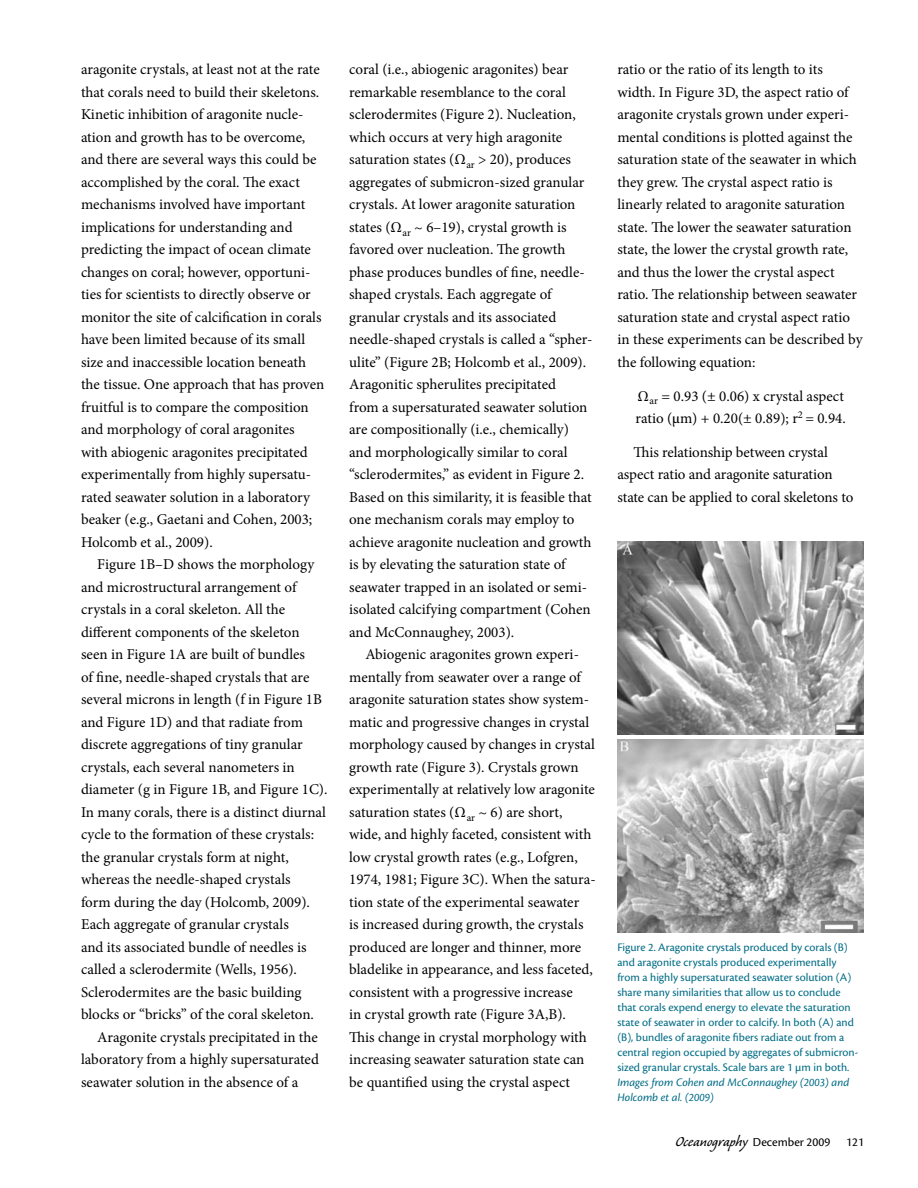
<style>
.page{position:relative;width:918px;height:1188px;background:#fff}
.page>*{position:absolute;margin:0;border:0;box-sizing:border-box;transform-origin:0 0}
.t1{font:18px "Caliban";color:#000}
.t2{font:15px/22.5px "Minion Pro";color:#000}
.t3{font:12.75px "Cronos Pro";color:#000}
.t4{font:12px/15px "Cronos Pro";color:#006c85}
.t5{font:italic 12px/15px "Cronos Pro";color:#006c85}
.s1{font-weight:500}
.s2{font-family:"Cronos Pro";font-size:12.75px}
</style>
<div class="page">
<img style="left:617px;top:739px;width:247px;height:194px">
<img style="left:617px;top:541px;width:247px;height:194px">
<p class="t2" style="left:81px;top:58px;width:245px">aragonite crystals, at least not at the rate that corals need to build their skeletons.<br>Kinetic inhibition of aragonite nucle&shy;ation and growth has to be overcome, and there are several ways this could be accomplished by the coral. The exact mechanisms involved have important implications for understanding and predicting the impact of ocean climate changes on coral; however, opportuni&shy;ties for scientists to directly observe or monitor the site of calcification in corals have been limited because of its small size and inaccessible location beneath the tissue. One approach that has proven fruitful is to compare the composition and morphology of coral aragonites with abiogenic aragonites precipitated experimentally from highly supersatu&shy;rated seawater solution in a laboratory beaker (e.g., Gaetani and Cohen, 2003; Holcomb et al., 2009).</p>
<p class="t2" style="left:97px;top:553px;width:219px">Figure 1B–D shows the morphology</p>
<p class="t2" style="left:81px;top:576px;width:217px">and microstructural arrangement of</p>
<p class="t2" style="left:81px;top:598px;width:206px">crystals in a coral skeleton. All the</p>
<p class="t2" style="left:81px;top:621px;width:220px">different components of the skeleton</p>
<p class="t2" style="left:81px;top:643px;width:226px">seen in Figure 1A are built of bundles</p>
<p class="t2" style="left:81px;top:666px;width:230px">of fine, needle-shaped crystals that are</p>
<p class="t2" style="left:81px;top:688px;width:242px">several microns in length (f in Figure 1B</p>
<p class="t2" style="left:81px;top:711px;width:224px">and Figure 1D) and that radiate from</p>
<p class="t2" style="left:81px;top:733px;width:223px">discrete aggregations of tiny granular</p>
<p class="t2" style="left:81px;top:756px;width:215px">crystals, each several nanometers in</p>
<p class="t2" style="left:81px;top:778px;width:248px">diameter (g in Figure 1B, and Figure 1C).</p>
<p class="t2" style="left:81px;top:801px;width:247px">In many corals, there is a distinct diurnal</p>
<p class="t2" style="left:81px;top:823px;width:235px">cycle to the formation of these crystals:</p>
<p class="t2" style="left:81px;top:846px;width:209px">the granular crystals form at night,</p>
<p class="t2" style="left:81px;top:868px;width:211px">whereas the needle-shaped crystals</p>
<p class="t2" style="left:81px;top:891px;width:230px">form during the day (Holcomb, 2009).</p>
<p class="t2" style="left:81px;top:913px;width:209px">Each aggregate of granular crystals</p>
<p class="t2" style="left:81px;top:936px;width:227px">and its associated bundle of needles is</p>
<p class="t2" style="left:81px;top:958px;width:217px">called a sclerodermite (Wells, 1956).</p>
<p class="t2" style="left:81px;top:981px;width:222px">Sclerodermites are the basic building</p>
<p class="t2" style="left:81px;top:1003px;width:235px">blocks or “bricks” of the coral skeleton.</p>
<p class="t2" style="left:97px;top:1026px;width:222px">Aragonite crystals precipitated in the</p>
<p class="t2" style="left:81px;top:1048px;width:240px">laboratory from a highly supersaturated</p>
<p class="t2" style="left:81px;top:1071px;width:219px">seawater solution in the absence of a</p>
<p class="t2" style="left:349px;top:58px;width:245px">coral (i.e., abiogenic aragonites) bear remarkable resemblance to the coral sclerodermites (Figure 2). Nucleation, which occurs at very high aragonite saturation states (Ω<sub>ar</sub> &gt; 20), produces aggregates of submicron-sized granular crystals. At lower aragonite saturation states (Ω<sub>ar</sub> ~ 6–19), crystal growth is favored over nucleation. The growth phase produces bundles of fine, needle&shy;shaped crystals. Each aggregate of granular crystals and its associated needle-shaped crystals is called a “spher&shy;ulite” (Figure 2B; Holcomb et al., 2009).<br>Aragonitic spherulites precipitated<br>from a supersaturated seawater solution are compositionally (i.e., chemically) and morphologically similar to coral “sclerodermites,” as evident in Figure 2.<br>Based on this similarity, it is feasible that one mechanism corals may employ to achieve aragonite nucleation and growth is by elevating the saturation state of seawater trapped in an isolated or semi&shy;isolated calcifying compartment (Cohen and McConnaughey, 2003).</p>
<p class="t2" style="left:349px;top:643px;width:248px;text-indent:16px">Abiogenic aragonites grown experi&shy;mentally from seawater over a range of aragonite saturation states show system&shy;matic and progressive changes in crystal morphology caused by changes in crystal growth rate (Figure 3). Crystals grown experimentally at relatively low aragonite saturation states (Ω<sub>ar</sub> ~ 6) are short, wide, and highly faceted, consistent with low crystal growth rates (e.g., Lofgren, 1974, 1981; Figure 3C). When the satura&shy;tion state of the experimental seawater<br>is increased during growth, the crystals produced are longer and thinner, more bladelike in appearance, and less faceted, consistent with a progressive increase<br>in crystal growth rate (Figure 3A,B).<br>This change in crystal morphology with increasing seawater saturation state can be quantified using the crystal aspect</p>
<p class="t2" style="left:617px;top:58px;width:247px">ratio or the ratio of its length to its width. In Figure 3D, the aspect ratio of aragonite crystals grown under experi&shy;mental conditions is plotted against the saturation state of the seawater in which they grew. The crystal aspect ratio is linearly related to aragonite saturation state. The lower the seawater saturation state, the lower the crystal growth rate, and thus the lower the crystal aspect ratio. The relationship between seawater saturation state and crystal aspect ratio in these experiments can be described by the following equation:</p>
<p class="t2" style="left:635px;top:385px;width:212px">Ω<sub>ar</sub> = 0.93 (± 0.06) x crystal aspect ratio (<span class="s1">µ</span>m) + 0.20(± 0.89); r<sup>2</sup> = 0.94.</p>
<p class="t2" style="left:617px;top:441px;width:238px;text-indent:16px">This relationship between crystal aspect ratio and aragonite saturation state can be applied to coral skeletons to</p>
<p class="t4" style="left:617px;top:940px;width:242px">Figure 2. Aragonite crystals produced by corals (B) and aragonite crystals produced experimentally from a highly supersaturated seawater solution (A) share many similarities that allow us to conclude that corals expend energy to elevate the saturation state of seawater in order to calcify. In both (A) and (B), bundles of aragonite fibers radiate out from a central region occupied by aggregates of submicron&shy;sized granular crystals. Scale bars are 1 µm in both.</p>
<p class="t5" style="left:617px;top:1075px;width:233px">Images from Cohen and McConnaughey (2003) and<br>Holcomb et al. (2009)</p>
<p class="t1" style="left:675px;top:1132px;width:156px">Oceanography <span class="s2">December 2009</span></p>
<p class="t3" style="left:846px;top:1134px;width:19px">121</p>
</div>
